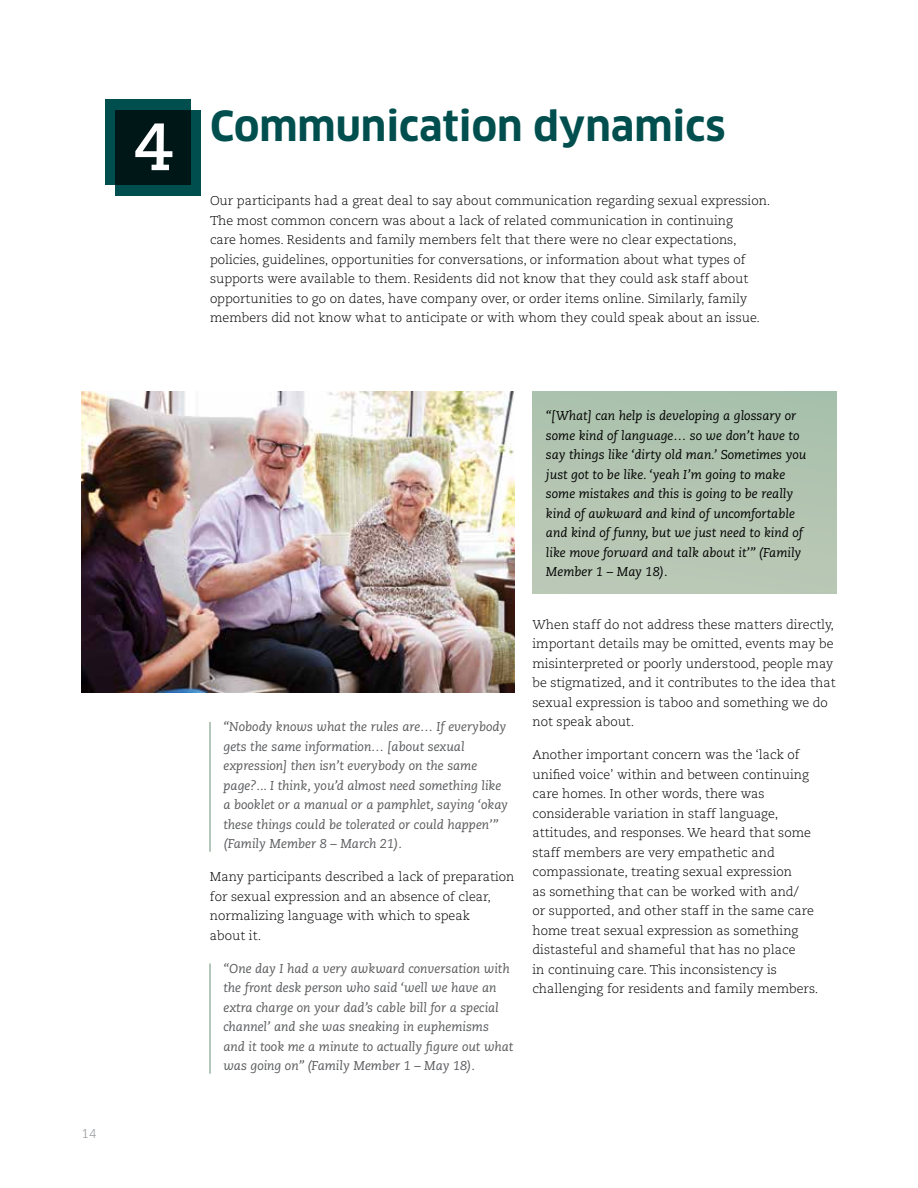
<style>
.page{position:relative;width:918px;height:1188px;background:#fff}
.page>*{position:absolute;margin:0;border:0;box-sizing:border-box;transform-origin:0 0}
.t1{font:700 66.75px "Caecilia";color:#fff}
.t2{font:700 40.5px "Clan";color:#004e4e}
.t3{font:300 12.75px/19.5px "Caecilia";color:#000}
.t4{font:italic 12.75px/19.5px "Caecilia";color:#58595b}
.t5{font:italic 12.75px/19.5px "Caecilia";color:#000}
.t6{font:12px "Clan";color:#939598}
</style>
<div class="page">
<div style="left:532px;top:392px;width:305px;height:202px;background:#b3c5b2"></div>
<div style="left:115px;top:110px;width:86px;height:86px;background:#004e4e"></div>
<svg style="left:105px;top:100px;width:86px;height:85px;background:#002323"></svg>
<img style="left:81px;top:392px;width:433px;height:301px">
<hr style="left:210px;top:722px;width:1px;height:130px;background:#6a9176">
<hr style="left:210px;top:963px;width:1px;height:111px;background:#6a9176">
<p class="t6" style="left:81px;top:1126px;width:17px">14</p>
<h1 class="t1" style="left:134px;top:108px;width:41px">4</h1>
<h2 class="t2" style="left:210px;top:102px;width:517px">Communication dynamics</h2>
<p class="t3" style="left:210px;top:191px;width:562px">Our participants had a great deal to say about communication regarding sexual expression.<br>The most common concern was about a lack of related communication in continuing<br>care homes. Residents and family members felt that there were no clear expectations, policies, guidelines, opportunities for conversations, or information about what types of supports were available to them. Residents did not know that they could ask staff about opportunities to go on dates, have company over, or order items online. Similarly, family members did not know what to anticipate or with whom they could speak about an issue.</p>
<p class="t4" style="left:224px;top:717px;width:286px">“Nobody knows what the rules are… If everybody gets the same information… [about sexual expression] then isn’t everybody on the same page?... I think, you’d almost need something like a booklet or a manual or a pamphlet, saying ‘okay these things could be tolerated or could happen’” (Family Member 8 – March 21).</p>
<p class="t3" style="left:210px;top:867px;width:306px">Many participants described a lack of preparation for sexual expression and an absence of clear, normalizing language with which to speak<br>about it.</p>
<p class="t4" style="left:224px;top:959px;width:291px">“One day I had a very awkward conversation with the front desk person who said ‘well we have an extra charge on your dad’s cable bill for a special channel’ and she was sneaking in euphemisms and it took me a minute to actually figure out what was going on” (Family Member 1 – May 18).</p>
<p class="t5" style="left:546px;top:406px;width:262px">“[What] can help is developing a glossary or some kind of language… so we don’t have to say things like ‘dirty old man.’ Sometimes you just got to be like. ‘yeah I’m going to make some mistakes and this is going to be really kind of awkward and kind of uncomfortable and kind of funny, but we just need to kind of like move forward and talk about it’” (Family Member 1 – May 18).</p>
<p class="t3" style="left:532px;top:615px;width:305px">When staff do not address these matters directly, important details may be omitted, events may be misinterpreted or poorly understood, people may be stigmatized, and it contributes to the idea that sexual expression is taboo and something we do not speak about.</p>
<p class="t3" style="left:532px;top:745px;width:287px">Another important concern was the ‘lack of unified voice’ within and between continuing care homes. In other words, there was considerable variation in staff language, attitudes, and responses. We heard that some staff members are very empathetic and compassionate, treating sexual expression<br>as something that can be worked with and/<br>or supported, and other staff in the same care home treat sexual expression as something distasteful and shameful that has no place<br>in continuing care. This inconsistency is challenging for residents and family members.</p>
</div>
